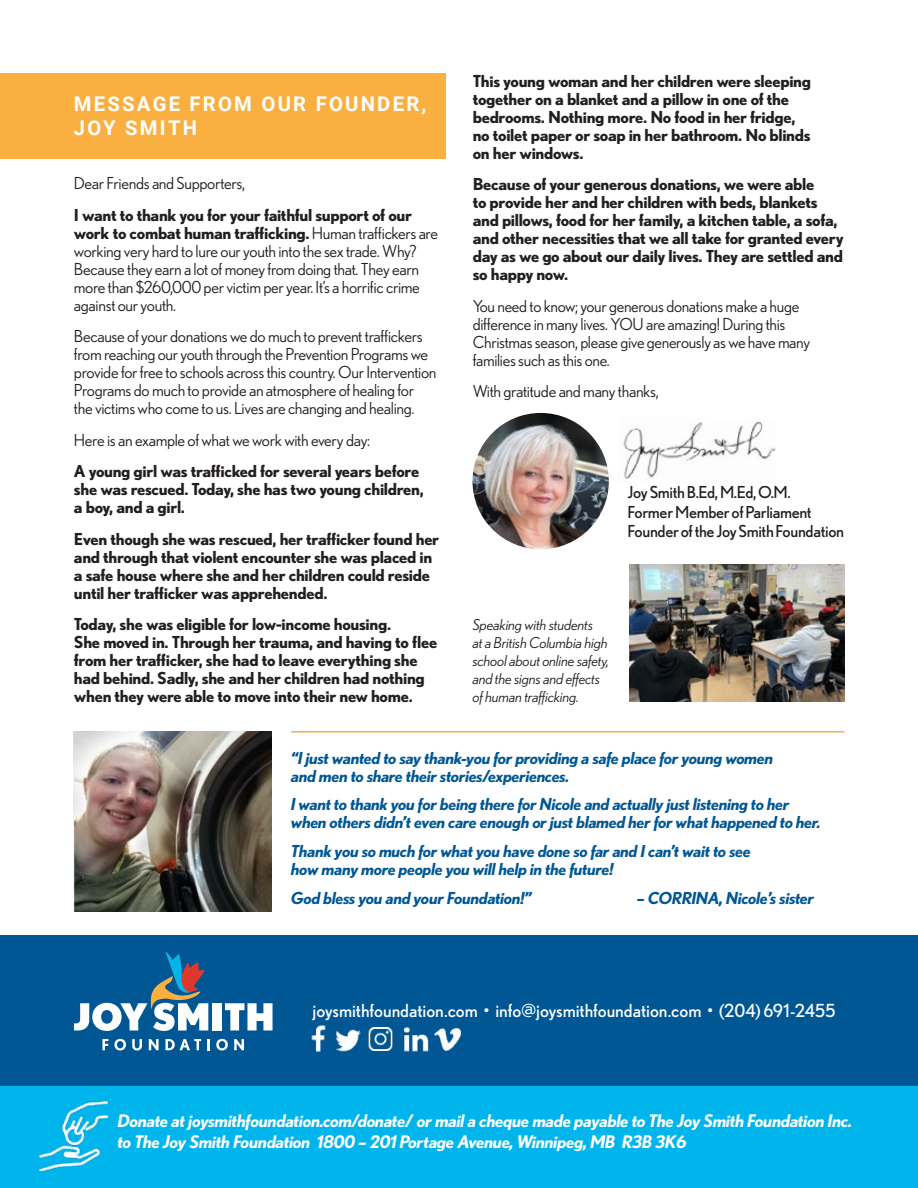
<style>
.page{position:relative;width:918px;height:1188px;background:#fff}
.page>*{position:absolute;margin:0;border:0;box-sizing:border-box;transform-origin:0 0}
.t1{font:700 20.25px/24.3px "Roboto";letter-spacing:.11em;color:#fff}
.t2{font:18px "Nobel";letter-spacing:-.005em;color:#fff}
.t3{font:italic 700 17.4px/20.5px "Nobel";letter-spacing:-.02em;color:#fff}
.t4{font:700 16.5px/18px "Nobel";letter-spacing:-.02em;color:#231f20}
.t5{font:16.5px/18px "Nobel";letter-spacing:-.02em;color:#231f20}
.t6{font:italic 700 16.5px/18px "Nobel";letter-spacing:-.02em;color:#005794}
.t7{font:16.5px/19.5px "Nobel";letter-spacing:-.02em;color:#231f20}
.t8{font:italic 15px/18px "Nobel";letter-spacing:-.01em;color:#231f20}
.s1{font-weight:700}
</style>
<div class="page">
<div style="left:0;top:935px;width:918px;height:187px;background:#005794"></div>
<div style="left:213px;top:1003px;width:9px;height:27px;background:#fff"></div>
<svg style="left:225px;top:1003px;width:48px;height:27px"></svg>
<svg style="left:102px;top:1039px;width:6px;height:11px"></svg>
<svg style="left:114px;top:1039px;width:12px;height:11px"></svg>
<svg style="left:132px;top:1039px;width:10px;height:11px"></svg>
<svg style="left:149px;top:1039px;width:10px;height:11px"></svg>
<svg style="left:165px;top:1039px;width:36px;height:11px"></svg>
<svg style="left:207px;top:1039px;width:3px;height:11px"></svg>
<svg style="left:216px;top:1039px;width:12px;height:11px"></svg>
<svg style="left:234px;top:1039px;width:10px;height:11px"></svg>
<svg style="left:74px;top:952px;width:134px;height:79px"></svg>
<img style="left:311px;top:1026px;width:15px;height:25px">
<img style="left:336px;top:1029px;width:25px;height:23px">
<img style="left:368px;top:1027px;width:25px;height:24px">
<img style="left:403px;top:1027px;width:25px;height:25px">
<img style="left:435px;top:1028px;width:25px;height:23px">
<hr style="left:291px;top:731px;width:554px;height:2px;background:#fbb03f">
<img style="left:73px;top:731px;width:198px;height:181px">
<div style="left:0;top:73px;width:446px;height:85px;background:#fab040"></div>
<img style="left:472px;top:413px;width:137px;height:136px;border-radius:68px">
<img style="left:630px;top:564px;width:214px;height:138px">
<div style="left:0;top:1086px;width:918px;height:102px;background:#00b5eb"></div>
<img style="left:39px;top:1100px;width:70px;height:72px">
<img style="left:623px;top:422px;width:153px;height:57px">
<p class="t1" style="left:74px;top:91px;width:354px">MESSAGE FROM OUR FOUNDER,<br>JOY SMITH</p>
<p class="t5" style="left:74px;top:174px;width:173px">Dear Friends and Supporters,</p>
<p class="t5" style="left:74px;top:206px;width:366px"><span class="s1">I want to thank you for your faithful support of our work to combat human trafficking.</span> Human traffickers are working very hard to lure our youth into the sex trade. Why?<br>Because they earn a lot of money from doing that. They earn more than $260,000 per victim per year. It’s a horrific crime against our youth.</p>
<p class="t5" style="left:74px;top:327px;width:364px">Because of your donations we do much to prevent traffickers from reaching our youth through the Prevention Programs we provide for free to schools across this country. Our Intervention Programs do much to provide an atmosphere of healing for the victims who come to us. Lives are changing and healing.</p>
<p class="t5" style="left:74px;top:431px;width:298px">Here is an example of what we work with every day:</p>
<p class="t4" style="left:74px;top:462px;width:351px">A young girl was trafficked for several years before she was rescued. Today, she has two young children, a boy, and a girl.</p>
<p class="t4" style="left:74px;top:530px;width:367px">Even though she was rescued, her trafficker found her and through that violent encounter she was placed in a safe house where she and her children could reside until her trafficker was apprehended.</p>
<p class="t4" style="left:74px;top:615px;width:365px">Today, she was eligible for low-income housing.<br>She moved in. Through her trauma, and having to flee from her trafficker, she had to leave everything she had behind. Sadly, she and her children had nothing when they were able to move into their new home.</p>
<p class="t4" style="left:473px;top:71px;width:340px">This young woman and her children were sleeping together on a blanket and a pillow in one of the bedrooms. Nothing more. No food in her fridge, no toilet paper or soap in her bathroom. No blinds on her windows.</p>
<p class="t4" style="left:473px;top:175px;width:373px">Because of your generous donations, we were able<br>to provide her and her children with beds, blankets and pillows, food for her family, a kitchen table, a sofa, and other necessities that we all take for granted every day as we go about our daily lives. They are settled and so happy now.</p>
<p class="t5" style="left:473px;top:297px;width:339px">You need to know; your generous donations make a huge difference in many lives. YOU are amazing! During this Christmas season, please give generously as we have many families such as this one.</p>
<p class="t5" style="left:473px;top:382px;width:188px">With gratitude and many thanks,</p>
<p class="t7" style="left:628px;top:482px;width:218px">Joy Smith B.Ed, M.Ed, O.M.<br>Former Member of Parliament<br>Founder of the Joy Smith Foundation</p>
<p class="t8" style="left:473px;top:615px;width:138px">Speaking with students<br>at a British Columbia high school about online safety, and the signs and effects of human trafficking.</p>
<p class="t6" style="left:291px;top:748px;width:484px">“I just wanted to say thank-you for providing a safe place for young women and men to share their stories/experiences.</p>
<p class="t6" style="left:291px;top:795px;width:531px">I want to thank you for being there for Nicole and actually just listening to her when others didn’t even care enough or just blamed her for what happened to her.</p>
<p class="t6" style="left:291px;top:842px;width:461px">Thank you so much for what you have done so far and I can’t wait to see how many more people you will help in the future!</p>
<p class="t6" style="left:291px;top:889px;width:242px">God bless you and your Foundation!”</p>
<p class="t6" style="left:637px;top:889px;width:179px">– CORRINA, Nicole’s sister</p>
<p class="t2" style="left:313px;top:1000px;width:525px">joysmithfoundation.com • info@joysmithfoundation.com • (204) 691-2455</p>
<p class="t3" style="left:118px;top:1110px;width:736px">Donate at joysmithfoundation.com/donate/ or mail a cheque made payable to The Joy Smith Foundation Inc. to The Joy Smith Foundation 1800 – 201 Portage Avenue, Winnipeg, MB R3B 3K6</p>
</div>
